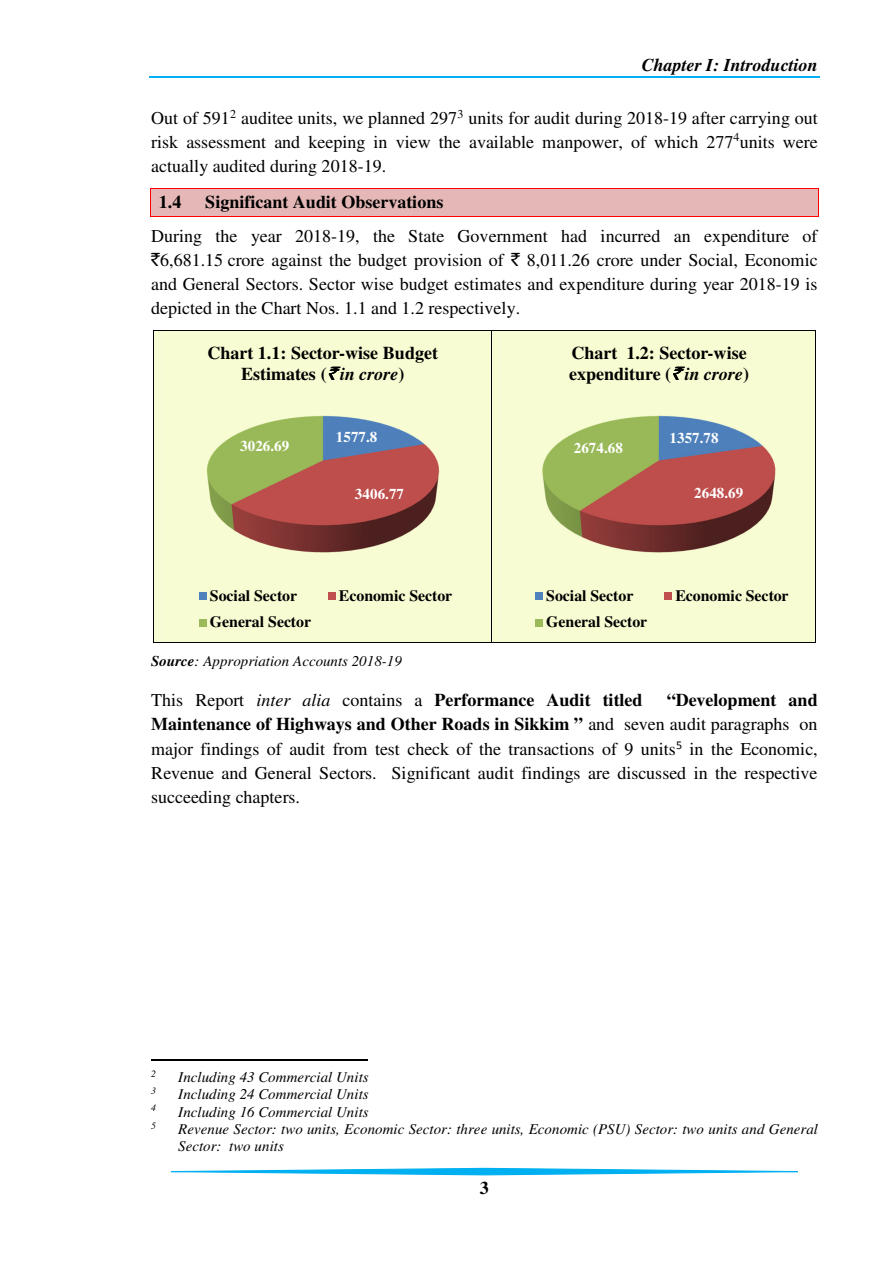
<style>
.page{position:relative;width:893px;height:1263px;background:#fff}
.page>*{position:absolute;margin:0;border:0;box-sizing:border-box;transform-origin:0 0}
.t1{font:18px/24.2px "Times";color:#000;text-align:justify}
.t2{font:700 18px/20.7px "Times";color:#000;text-align:center}
.t3{font:italic 700 18px "Times";color:#000}
.t4{font:700 15.9px "Times";color:#000}
.t5{font:italic 15px/17.2px "Times";color:#000}
.t6{font:700 15px "Times";letter-spacing:.005em;color:#fff}
.t7{font:italic 9.75px "Times";color:#000}
.s1{font-weight:700}
.s2{font-family:"Rupee Foradian"}
.s3{font-family:"Rupee Foradian";font-weight:400;font-style:italic}
.s4{font-style:italic}
.s5{font-weight:400}
.s6{font-weight:400;font-style:italic}
</style>
<div class="page">
<hr style="left:149px;top:76px;width:671px;height:2px;background:#00b0f0">
<svg style="left:171px;top:1167px;width:627px;height:8px"></svg>
<div style="left:151px;top:189px;width:667px;height:27px;background:#e5b8b7"></div>
<hr style="left:151px;top:189px;width:667px;height:1px;background:#f00">
<hr style="left:151px;top:216px;width:667px;height:1px;background:#f00">
<svg style="left:150px;top:189px;width:1px;height:28px"></svg>
<svg style="left:818px;top:189px;width:1px;height:28px"></svg>
<div style="left:154px;top:331px;width:337px;height:311px;background:#f8fcd2"></div>
<div style="left:162px;top:331px;width:321px;height:311px;background:#f8fcd2"></div>
<div style="left:492px;top:331px;width:323px;height:311px;background:#f8fcd2"></div>
<div style="left:499px;top:331px;width:308px;height:311px;background:#f8fcd2"></div>
<hr style="left:154px;top:330px;width:337px;height:1px;background:#000">
<hr style="left:492px;top:330px;width:323px;height:1px;background:#000">
<hr style="left:153px;top:331px;width:1px;height:311px;background:#000">
<hr style="left:154px;top:642px;width:337px;height:1px;background:#000">
<hr style="left:491px;top:331px;width:1px;height:311px;background:#000">
<hr style="left:492px;top:642px;width:323px;height:1px;background:#000">
<hr style="left:815px;top:331px;width:1px;height:311px;background:#000">
<hr style="left:151px;top:1060px;width:216px;height:1px;background:#000">
<img style="left:206px;top:415px;width:234px;height:138px">
<div style="left:199px;top:592px;width:7px;height:8px;background:#4f81bd"></div>
<div style="left:328px;top:592px;width:7px;height:8px;background:#c0504d"></div>
<div style="left:199px;top:619px;width:7px;height:7px;background:#9bbb59"></div>
<img style="left:542px;top:415px;width:234px;height:138px">
<div style="left:535px;top:592px;width:8px;height:8px;background:#4f81bd"></div>
<div style="left:664px;top:592px;width:8px;height:8px;background:#c0504d"></div>
<div style="left:535px;top:619px;width:8px;height:7px;background:#9bbb59"></div>
<p class="t3" style="left:641px;top:58px;width:178px">Chapter I: Introduction</p>
<p class="t1" style="left:151px;top:108px;width:668px;line-height:23.7px">Out of 591<sup>2</sup> auditee units, we planned 297<sup>3</sup> units for audit during 2018-19 after carrying out risk assessment and keeping in view the available manpower, of which 277<sup>4</sup>units were actually audited during 2018-19.</p>
<p class="t2" style="left:159px;top:193px;width:24px">1.4</p>
<p class="t1" style="left:151px;top:186px;width:667px;line-height:34.5px;text-indent:54px"><span class="s1">Significant Audit Observations<br></span>During the year 2018-19, the State Government had incurred an expenditure of</p>
<p class="t1" style="left:151px;top:250px;width:668px"><span class="s2">`</span>6,681.15 crore against the budget provision of <span class="s2">`</span> 8,011.26 crore under Social, Economic and General Sectors. Sector wise budget estimates and expenditure during year 2018-19 is depicted in the Chart Nos. 1.1 and 1.2 respectively.</p>
<p class="t2" style="left:207px;top:344px;width:232px">Chart 1.1: Sector-wise Budget<br>Estimates (<span class="s3">`</span> <span class="s4">in crore</span>)</p>
<p class="t2" style="left:569px;top:344px;width:181px;text-align:left">Chart 1.2: Sector-wise expenditure (<span class="s3">`</span> <span class="s4">in crore</span>)</p>
<p class="t6" style="left:240px;top:441px;width:51px">3026.69</p>
<p class="t6" style="left:336px;top:432px;width:43px">1577.8</p>
<p class="t6" style="left:573px;top:443px;width:51px">2674.68</p>
<p class="t6" style="left:669px;top:433px;width:51px">1357.78</p>
<p class="t6" style="left:355px;top:489px;width:51px">3406.77</p>
<p class="t6" style="left:694px;top:488px;width:51px">2648.69</p>
<p class="t4" style="left:210px;top:590px;width:89px">Social Sector</p>
<p class="t4" style="left:339px;top:590px;width:115px">Economic Sector</p>
<p class="t4" style="left:210px;top:616px;width:103px">General Sector</p>
<p class="t4" style="left:546px;top:590px;width:89px">Social Sector</p>
<p class="t4" style="left:675px;top:590px;width:115px">Economic Sector</p>
<p class="t4" style="left:546px;top:616px;width:103px">General Sector</p>
<p class="t5" style="left:151px;top:654px;width:252px"><span class="s1">Source</span>: Appropriation Accounts 2018-19</p>
<p class="t2" style="left:151px;top:692px;width:493px"><span class="s5">This Report</span> <span class="s6">inter alia</span> <span class="s5">contains a</span> Performance Audit titled</p>
<p class="t1" style="left:151px;top:690px;width:668px;text-indent:515px"><span class="s1">“Development and Maintenance of Highways and Other Roads in Sikkim ”</span> and seven audit paragraphs on major findings of audit from test check of the transactions of 9 units<sup>5</sup> in the Economic, Revenue and General Sectors. Significant audit findings are discussed in the respective succeeding chapters.</p>
<p class="t7" style="left:151px;top:1070px;width:6px">2</p>
<p class="t5" style="left:178px;top:1070px;width:192px">Including 43 Commercial Units</p>
<p class="t7" style="left:151px;top:1088px;width:6px">3</p>
<p class="t5" style="left:178px;top:1087px;width:192px">Including 24 Commercial Units</p>
<p class="t7" style="left:151px;top:1105px;width:6px">4</p>
<p class="t5" style="left:178px;top:1104px;width:192px">Including 16 Commercial Units</p>
<p class="t7" style="left:151px;top:1122px;width:6px">5</p>
<p class="t5" style="left:178px;top:1122px;width:641px">Revenue Sector: two units, Economic Sector: three units, Economic (PSU) Sector: two units and General<br>Sector: two units</p>
<p class="t2" style="left:480px;top:1179px;width:10px">3</p>
</div>
